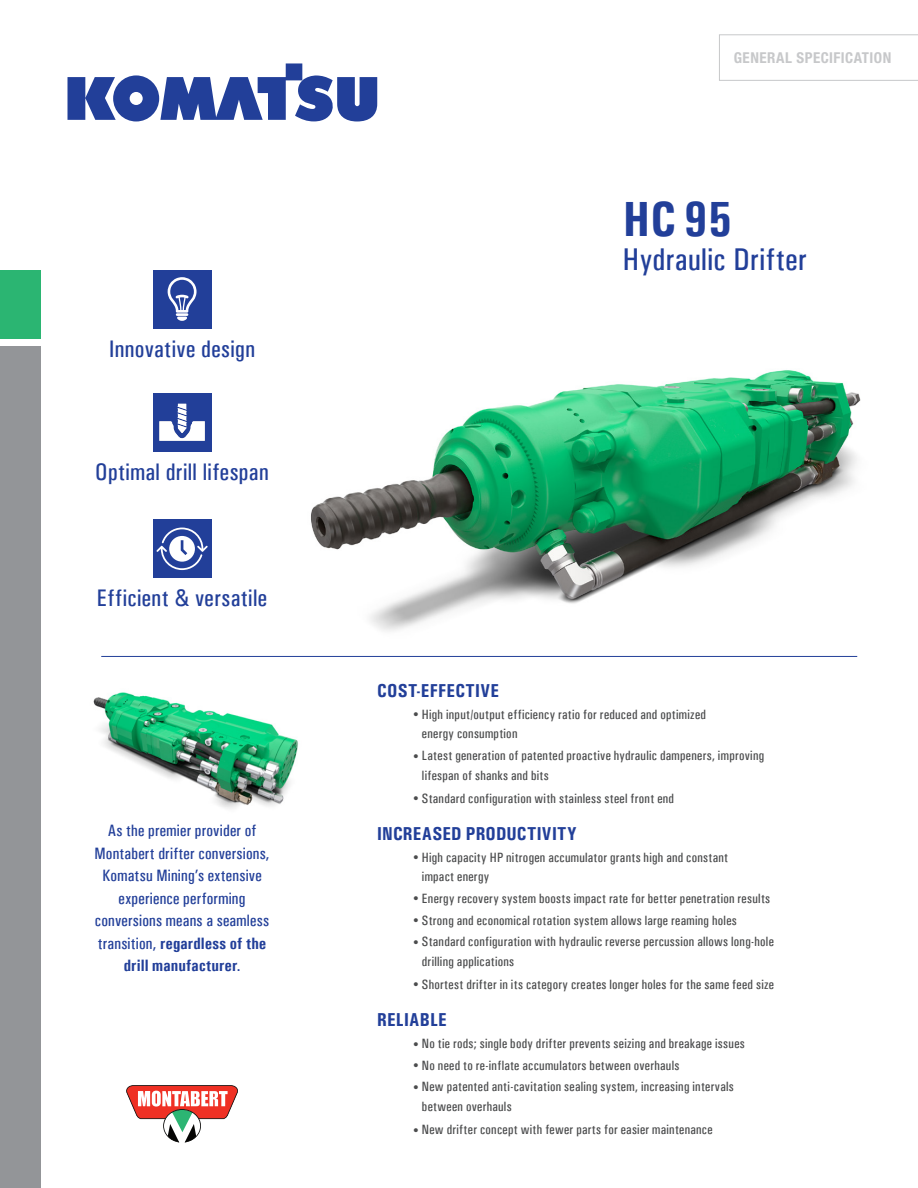
<style>
.page{position:relative;width:918px;height:1188px;background:#fff}
.page>*{position:absolute;margin:0;border:0;box-sizing:border-box;transform-origin:0 0}
.t1{font:700 49.5px "Univers Condensed";color:#223f99}
.t2{font:31.5px "Univers Condensed";letter-spacing:.015em;color:#223f99}
.t3{font:24px "Univers Condensed";letter-spacing:.015em;color:#223f99}
.t4{font:700 18.75px "Univers Condensed";letter-spacing:.01em;color:#223f99}
.t5{font:16.5px/22.5px "Univers Condensed";letter-spacing:.01em;color:#223f99;text-align:center}
.t6{font:700 condensed 15px "Helvetica Neue LT Std";letter-spacing:.03em;color:#c7c8ca}
.t7{font:13.5px/19.5px "Univers Condensed";letter-spacing:.02em;color:#4b4c4d}
.s1{font-weight:700}
.s2{font-size:7.8px}
</style>
<div class="page">
<svg style="left:719px;top:34px;width:199px;height:47px"></svg>
<img style="left:311px;top:370px;width:550px;height:261px">
<svg style="left:68px;top:63px;width:309px;height:59px"></svg>
<div style="left:0;top:270px;width:40px;height:69px;background:#2bb572"></div>
<div style="left:0;top:347px;width:40px;height:841px;background:#939598"></div>
<img style="left:93px;top:692px;width:205px;height:117px">
<svg style="left:126px;top:1085px;width:112px;height:58px"></svg>
<div style="left:153px;top:270px;width:58px;height:58px;background:#223f99"></div>
<div style="left:153px;top:393px;width:58px;height:58px;background:#223f99"></div>
<div style="left:153px;top:520px;width:58px;height:58px;background:#223f99"></div>
<svg style="left:168px;top:277px;width:29px;height:44px"></svg>
<hr style="left:101px;top:656px;width:756px;height:1px;background:#223f99">
<svg style="left:159px;top:404px;width:46px;height:37px"></svg>
<svg style="left:156px;top:528px;width:52px;height:42px"></svg>
<p class="t3" style="left:109px;top:334px;width:148px">Innovative design</p>
<p class="t3" style="left:95px;top:458px;width:175px">Optimal drill lifespan</p>
<p class="t3" style="left:97px;top:584px;width:172px">Efficient &amp; versatile</p>
<p class="t5" style="left:95px;top:820px;width:177px">As the premier provider of<br>Montabert drifter conversions,<br>Komatsu Mining’s extensive experience performing conversions means a seamless transition, <span class="s1">regardless of the drill manufacturer</span>.</p>
<p class="t6" style="left:734px;top:49px;width:159px">GENERAL SPECIFICATION</p>
<p class="t1" style="left:623px;top:190px;width:110px">HC 95</p>
<p class="t2" style="left:623px;top:241px;width:185px">Hydraulic Drifter</p>
<p class="t4" style="left:377px;top:679px;width:123px">COST-EFFECTIVE</p>
<p class="t7" style="left:422px;top:705px;width:286px;text-indent:-9px"><span class="s2">•</span> High input/output efficiency ratio for reduced and optimized energy consumption</p>
<p class="t7" style="left:422px;top:746px;width:344px;text-indent:-9px"><span class="s2">•</span> Latest generation of patented proactive hydraulic dampeners, improving lifespan of shanks and bits</p>
<p class="t7" style="left:413px;top:788px;width:262px"><span class="s2">•</span> Standard configuration with stainless steel front end</p>
<p class="t4" style="left:377px;top:822px;width:201px">INCREASED PRODUCTIVITY</p>
<p class="t7" style="left:422px;top:847px;width:308px;text-indent:-9px"><span class="s2">•</span> High capacity HP nitrogen accumulator grants high and constant impact energy</p>
<p class="t7" style="left:413px;top:889px;width:359px"><span class="s2">•</span> Energy recovery system boosts impact rate for better penetration results</p>
<p class="t7" style="left:413px;top:910px;width:325px"><span class="s2">•</span> Strong and economical rotation system allows large reaming holes</p>
<p class="t7" style="left:422px;top:932px;width:354px;text-indent:-9px"><span class="s2">•</span> Standard configuration with hydraulic reverse percussion allows long-hole drilling applications</p>
<p class="t7" style="left:413px;top:975px;width:362px"><span class="s2">•</span> Shortest drifter in its category creates longer holes for the same feed size</p>
<p class="t4" style="left:377px;top:1009px;width:71px">RELIABLE</p>
<p class="t7" style="left:413px;top:1034px;width:333px"><span class="s2">•</span> No tie rods; single body drifter prevents seizing and breakage issues</p>
<p class="t7" style="left:413px;top:1055px;width:268px"><span class="s2">•</span> No need to re-inflate accumulators between overhauls</p>
<p class="t7" style="left:422px;top:1077px;width:313px;text-indent:-9px"><span class="s2">•</span> New patented anti-cavitation sealing system, increasing intervals between overhauls</p>
<p class="t7" style="left:413px;top:1120px;width:301px"><span class="s2">•</span> New drifter concept with fewer parts for easier maintenance</p>
</div>
